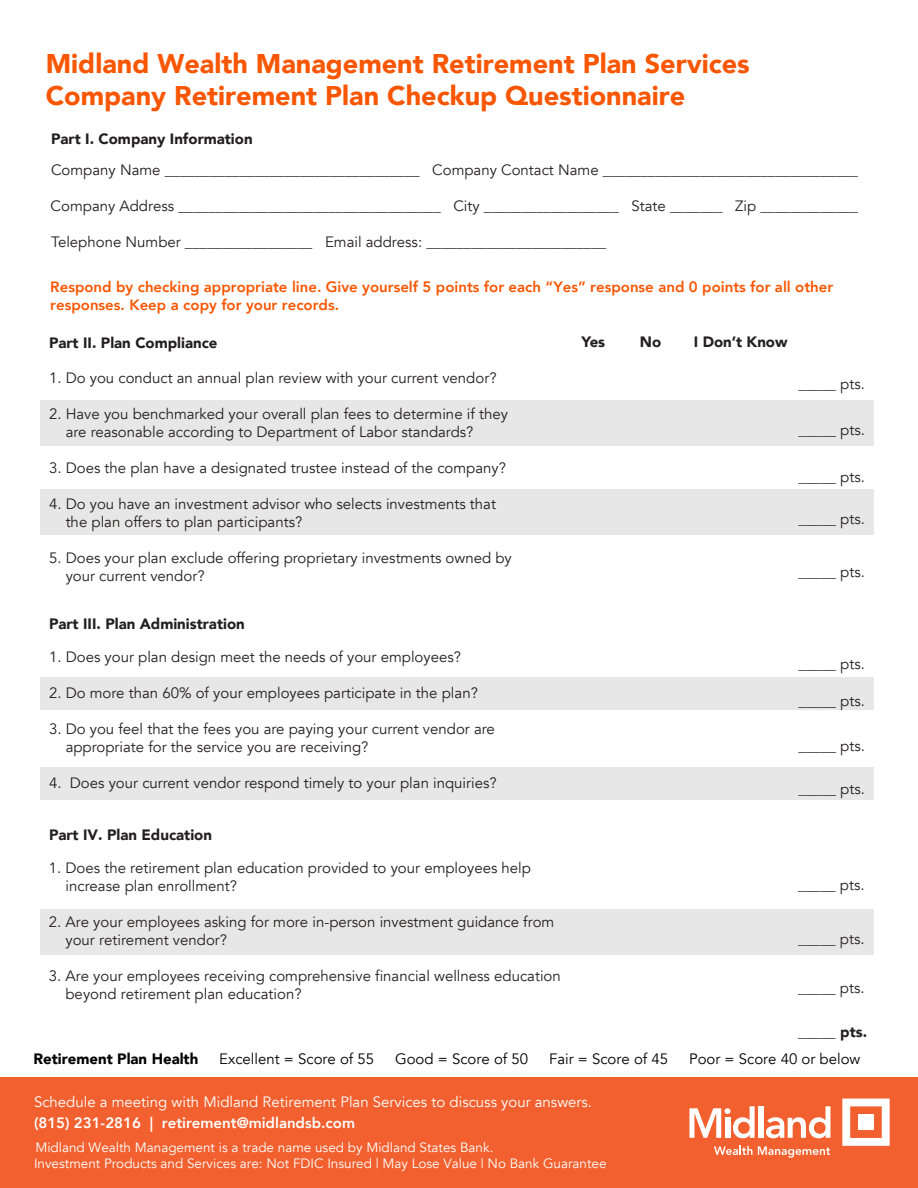
<style>
.page{position:relative;width:918px;height:1188px;background:#fff}
.page>*{position:absolute;margin:0;border:0;box-sizing:border-box;transform-origin:0 0}
.t1{font:900 27px/32.4px "Avenir";color:#f95602}
.t2{font:15px/18px "Avenir";color:#231f20}
.t3{font:800 15px/18px "Avenir";color:#f95602}
.t4{font:900 15px "Avenir";color:#231f20}
.t5{font:15px "Avenir";color:#fff}
.t6{font:15px "Avenir";color:#000}
.t7{font:800 15px "Avenir";color:#fff}
.t8{font:900 15px "Avenir";color:#000}
.t9{font:13.5px/16.2px "Avenir";color:#fff}
.s1{font-weight:900}
</style>
<div class="page">
<div style="left:41px;top:490px;width:833px;height:45px;background:#e6e7e6"></div>
<div style="left:41px;top:400px;width:833px;height:45px;background:#e6e7e6"></div>
<div style="left:41px;top:767px;width:833px;height:33px;background:#e6e7e6"></div>
<div style="left:41px;top:677px;width:833px;height:33px;background:#e6e7e6"></div>
<div style="left:41px;top:909px;width:833px;height:45px;background:#e6e7e6"></div>
<div style="left:0;top:1078px;width:918px;height:110px;background:#f1602e"></div>
<svg style="left:842px;top:1099px;width:48px;height:47px"></svg>
<svg style="left:689px;top:1106px;width:66px;height:32px"></svg>
<div style="left:758px;top:1106px;width:5px;height:32px;background:#fff"></div>
<svg style="left:766px;top:1106px;width:64px;height:32px"></svg>
<svg style="left:714px;top:1146px;width:38px;height:9px"></svg>
<svg style="left:758px;top:1146px;width:72px;height:12px"></svg>
<h1 class="t1" style="left:46px;top:47px;width:705px">Midland Wealth Management Retirement Plan Services<br>Company Retirement Plan Checkup Questionnaire</h1>
<p class="t4" style="left:51px;top:126px;width:203px">Part I. Company Information</p>
<p class="t2" style="left:51px;top:161px;width:808px">Company Name __________________________________ Company Contact Name __________________________________</p>
<p class="t2" style="left:51px;top:197px;width:809px">Company Address ___________________________________ City __________________ State _______ Zip _____________</p>
<p class="t2" style="left:51px;top:233px;width:557px">Telephone Number _________________ Email address: ________________________</p>
<p class="t3" style="left:50px;top:278px;width:785px">Respond by checking appropriate line. Give yourself 5 points for each “Yes” response and 0 points for all other responses. Keep a copy for your records.</p>
<p class="t4" style="left:49px;top:330px;width:170px">Part II. Plan Compliance</p>
<p class="t2" style="left:49px;top:369px;width:449px">1. Do you conduct an annual plan review with your current vendor?</p>
<p class="t2" style="left:66px;top:405px;width:444px;text-indent:-17px">2. Have you benchmarked your overall plan fees to determine if they are reasonable according to Department of Labor standards?</p>
<p class="t2" style="left:49px;top:459px;width:459px">3. Does the plan have a designated trustee instead of the company?</p>
<p class="t2" style="left:66px;top:495px;width:432px;text-indent:-17px">4. Do you have an investment advisor who selects investments that the plan offers to plan participants?</p>
<p class="t2" style="left:66px;top:549px;width:448px;text-indent:-17px">5. Does your plan exclude offering proprietary investments owned by your current vendor?</p>
<p class="t4" style="left:49px;top:611px;width:197px">Part III. Plan Administration</p>
<p class="t2" style="left:49px;top:648px;width:414px">1. Does your plan design meet the needs of your employees?</p>
<p class="t2" style="left:49px;top:684px;width:430px">2. Do more than 60% of your employees participate in the plan?</p>
<p class="t2" style="left:66px;top:720px;width:431px;text-indent:-17px">3. Do you feel that the fees you are paying your current vendor are appropriate for the service you are receiving?</p>
<p class="t2" style="left:49px;top:774px;width:449px">4. Does your current vendor respond timely to your plan inquiries?</p>
<p class="t4" style="left:49px;top:822px;width:165px">Part IV. Plan Education</p>
<p class="t2" style="left:66px;top:859px;width:467px;text-indent:-17px">1. Does the retirement plan education provided to your employees help increase plan enrollment?</p>
<p class="t2" style="left:66px;top:913px;width:490px;text-indent:-17px">2. Are your employees asking for more in-person investment guidance from your retirement vendor?</p>
<p class="t2" style="left:66px;top:967px;width:497px;text-indent:-17px">3. Are your employees receiving comprehensive financial wellness education beyond retirement plan education?</p>
<p class="t4" style="left:581px;top:329px;width:25px">Yes</p>
<p class="t4" style="left:640px;top:329px;width:23px">No</p>
<p class="t4" style="left:694px;top:329px;width:95px">I Don’t Know</p>
<p class="t2" style="left:799px;top:375px;width:68px">_____ pts.</p>
<p class="t2" style="left:799px;top:421px;width:68px">_____ pts.</p>
<p class="t2" style="left:799px;top:468px;width:68px">_____ pts.</p>
<p class="t2" style="left:799px;top:510px;width:68px">_____ pts.</p>
<p class="t2" style="left:799px;top:563px;width:68px">_____ pts.</p>
<p class="t2" style="left:799px;top:655px;width:68px">_____ pts.</p>
<p class="t2" style="left:799px;top:692px;width:68px">_____ pts.</p>
<p class="t2" style="left:799px;top:737px;width:68px">_____ pts.</p>
<p class="t2" style="left:799px;top:780px;width:68px">_____ pts.</p>
<p class="t2" style="left:798px;top:876px;width:68px">_____ pts.</p>
<p class="t2" style="left:798px;top:930px;width:68px">_____ pts.</p>
<p class="t2" style="left:798px;top:980px;width:68px">_____ pts.</p>
<p class="t2" style="left:798px;top:1023px;width:70px">_____ <span class="s1">pts.</span></p>
<p class="t8" style="left:33px;top:1046px;width:166px">Retirement Plan Health</p>
<p class="t6" style="left:219px;top:1050px;width:157px">Excellent = Score of 55</p>
<p class="t6" style="left:395px;top:1050px;width:135px">Good = Score of 50</p>
<p class="t6" style="left:549px;top:1050px;width:121px">Fair = Score of 45</p>
<p class="t6" style="left:689px;top:1050px;width:173px">Poor = Score 40 or below</p>
<p class="t5" style="left:34px;top:1093px;width:560px">Schedule a meeting with Midland Retirement Plan Services to discuss your answers.</p>
<p class="t7" style="left:34px;top:1111px;width:323px">(815) 231-2816 | retirement@midlandsb.com</p>
<p class="t9" style="left:34px;top:1139px;width:574px">Midland Wealth Management is a trade name used by Midland States Bank.<br>Investment Products and Services are: Not FDIC Insured | May Lose Value | No Bank Guarantee</p>
</div>
